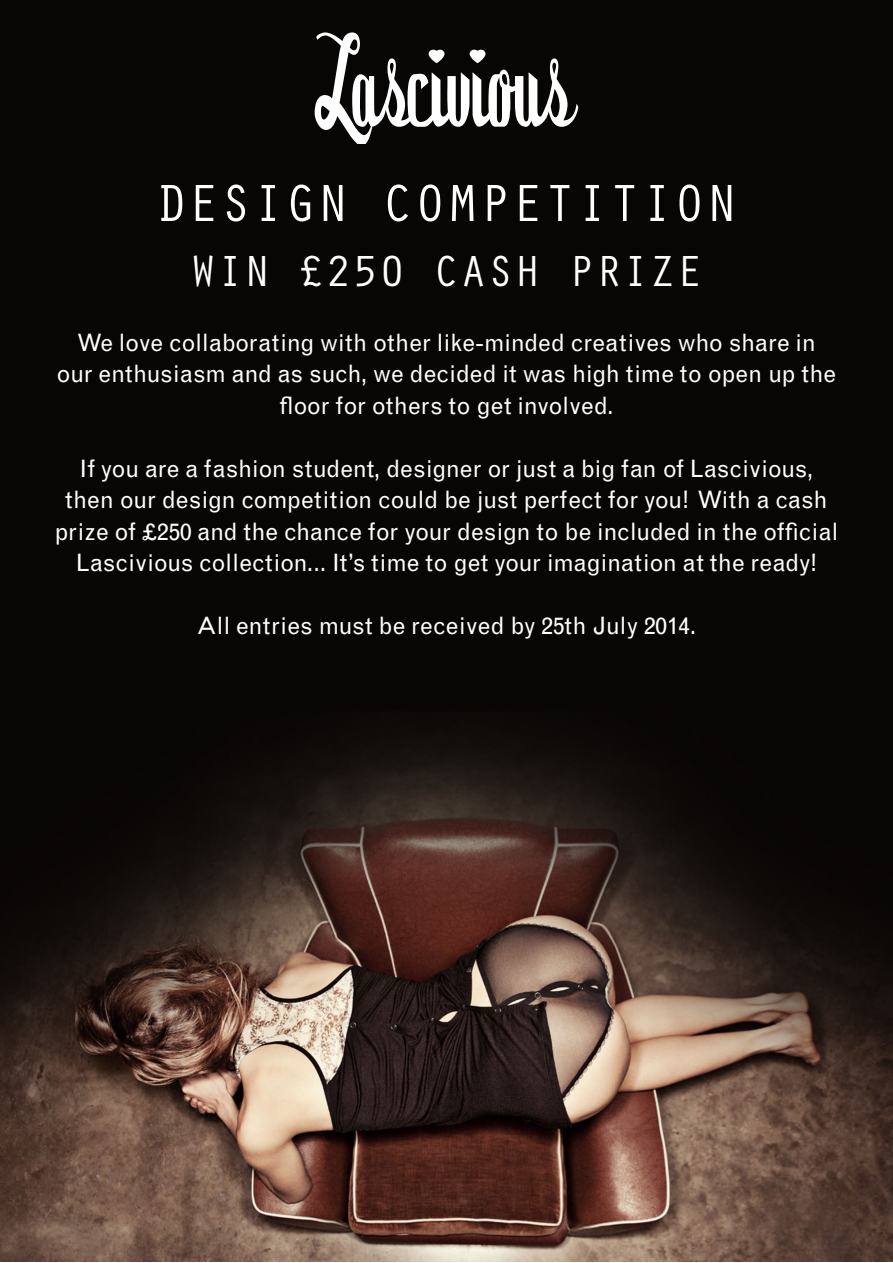
<style>
.page{position:relative;width:893px;height:1263px;background:#fff}
.page>*{position:absolute;margin:0;border:0;box-sizing:border-box;transform-origin:0 0}
.t1{font:54px "Orator Std";color:#fff}
.t2{font:45px "Orator Std";color:#fff}
.t3{font:24px/31.5px "Grotesque";letter-spacing:-.005em;color:#fff;text-align:center}
</style>
<div class="page">
<img style="left:0;top:0;width:893px;height:1262px">
<svg style="left:315px;top:32px;width:263px;height:111px"></svg>
<h1 class="t1" style="left:155px;top:164px;width:585px">DESIGN COMPETITION</h1>
<h2 class="t2" style="left:190px;top:239px;width:515px">WIN £250 CASH PRIZE</h2>
<p class="t3" style="left:57px;top:327px;width:781px">We love collaborating with other like-minded creatives who share in our enthusiasm and as such, we decided it was high time to open up the floor for others to get involved.</p>
<p class="t3" style="left:55px;top:453px;width:785px">If you are a fashion student, designer or just a big fan of Lascivious, then our design competition could be just perfect for you! With a cash prize of £250 and the chance for your design to be included in the official Lascivious collection... It’s time to get your imagination at the ready!</p>
<p class="t3" style="left:196px;top:610px;width:502px">All entries must be received by 25th July 2014.</p>
</div>
